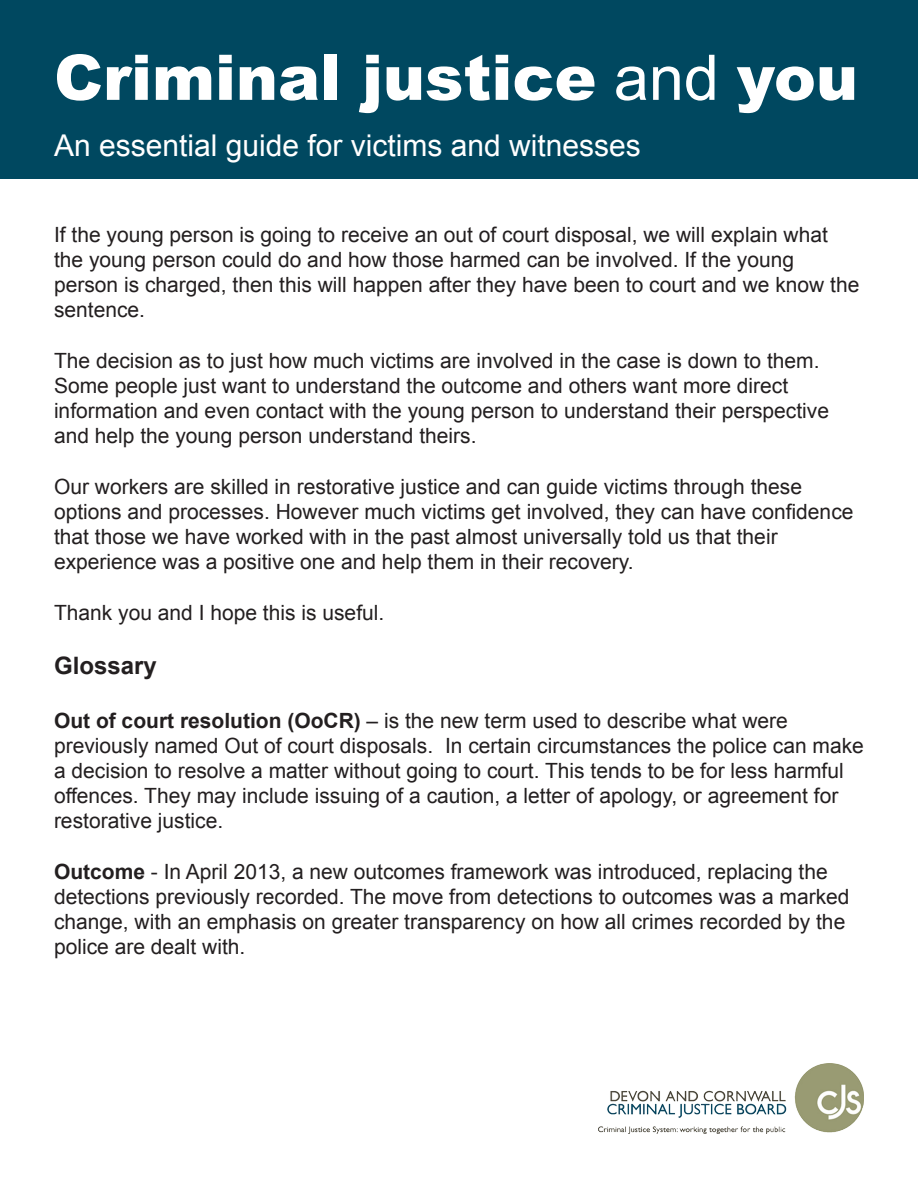
<style>
.page{position:relative;width:918px;height:1188px;background:#fff}
.page>*{position:absolute;margin:0;border:0;box-sizing:border-box;transform-origin:0 0}
.Front_cover_header{font:900 63px "Arial";color:#fff}
.Front_cover_header-2{font:30px "Arial";color:#fff}
.Header_4_bold_14{font:700 24px "Arial";color:#231f20}
.Intro_text{font:21px/25.2px "Arial";color:#231f20}
.s1{font-weight:400}
.s2{font-weight:700}
</style>
<div class="page">
<div style="left:0;top:0;width:918px;height:179px;background:#004860"></div>
<img style="left:599px;top:1063px;width:265px;height:71px">
<p class="Front_cover_header" style="left:54px;top:32px;width:805px">Criminal justice <span class="s1">and</span> you</p>
<p class="Front_cover_header-2" style="left:54px;top:126px;width:588px">An essential guide for victims and witnesses</p>
<p class="Intro_text" style="left:54px;top:222px;width:807px">If the young person is going to receive an out of court disposal, we will explain what the young person could do and how those harmed can be involved. If the young person is charged, then this will happen after they have been to court and we know the sentence.</p>
<p class="Intro_text" style="left:54px;top:348px;width:777px">The decision as to just how much victims are involved in the case is down to them.<br>Some people just want to understand the outcome and others want more direct information and even contact with the young person to understand their perspective and help the young person understand theirs.</p>
<p class="Intro_text" style="left:54px;top:474px;width:801px">Our workers are skilled in restorative justice and can guide victims through these options and processes. However much victims get involved, they can have confidence that those we have worked with in the past almost universally told us that their experience was a positive one and help them in their recovery.</p>
<p class="Intro_text" style="left:54px;top:600px;width:332px">Thank you and I hope this is useful.</p>
<p class="Header_4_bold_14" style="left:54px;top:649px;width:104px">Glossary</p>
<p class="Intro_text" style="left:54px;top:708px;width:811px"><span class="s2">Out of court resolution (OoCR)</span> – is the new term used to describe what were previously named Out of court disposals. In certain circumstances the police can make a decision to resolve a matter without going to court. This tends to be for less harmful offences. They may include issuing of a caution, a letter of apology, or agreement for restorative justice.</p>
<p class="Intro_text" style="left:54px;top:859px;width:797px"><span class="s2">Outcome</span> - In April 2013, a new outcomes framework was introduced, replacing the detections previously recorded. The move from detections to outcomes was a marked change, with an emphasis on greater transparency on how all crimes recorded by the police are dealt with.</p>
</div>
